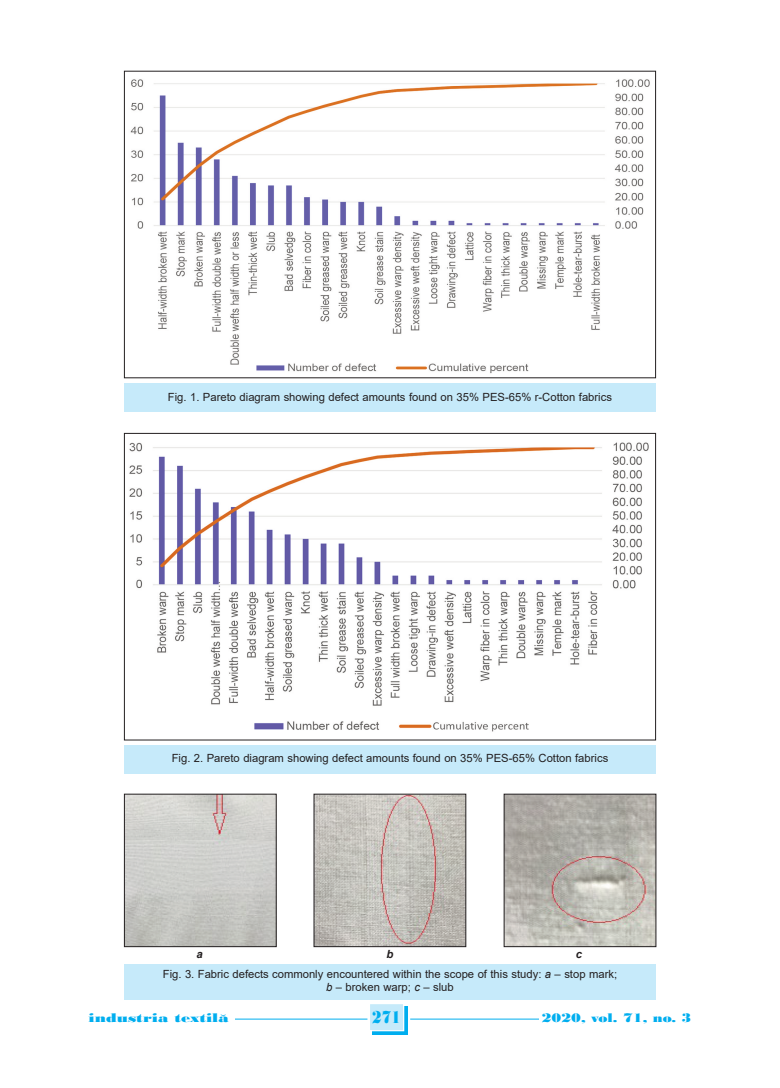
<style>
.page{position:relative;width:780px;height:1088px;background:#fff}
.page>*{position:absolute;margin:0;border:0;box-sizing:border-box;transform-origin:0 0}
.t1{font:18.12px "Bodoni MT Black";color:#00aeef;scale:.8 1}
.t2{font:13.12px "Bodoni MT Black";color:#00aeef;scale:1.3 1}
.t3{font:13.12px "Bodoni MT Black";color:#00aeef;scale:1.14 1}
.t4{font:11.25px/13.5px "Arial";color:#231f20;text-align:center}
.t5{font:italic 700 11.25px "Arial";color:#231f20}
.s1{font-style:italic}
.s2{font-size:15px}
</style>
<div class="page">
<svg style="left:372px;top:1006px;width:36px;height:29px"></svg>
<div style="left:370px;top:1004px;width:33px;height:26px;background:#c6eafa"></div>
<hr style="left:225px;top:1019px;width:142px;height:1px;background:#00aeef">
<hr style="left:410px;top:1019px;width:139px;height:1px;background:#00aeef">
<div style="left:89px;top:1012px;width:146px;height:14px;background:#fff"></div>
<div style="left:539px;top:1012px;width:152px;height:14px;background:#fff"></div>
<div style="left:124px;top:383px;width:532px;height:29px;background:#c6eafa"></div>
<img style="left:130px;top:79px;width:520px;height:295px">
<div style="left:124px;top:71px;width:532px;height:307px;border:1px solid #231f20"></div>
<div style="left:124px;top:745px;width:532px;height:28px;background:#c6eafa"></div>
<img style="left:129px;top:442px;width:520px;height:290px">
<div style="left:124px;top:433px;width:532px;height:307px;border:1px solid #231f20"></div>
<div style="left:124px;top:964px;width:532px;height:35px;background:#c6eafa"></div>
<img style="left:126px;top:796px;width:148px;height:149px">
<div style="left:124px;top:794px;width:152px;height:153px;border:1px solid #231f20"></div>
<img style="left:315px;top:796px;width:149px;height:149px">
<div style="left:313px;top:794px;width:153px;height:153px;border:1px solid #231f20"></div>
<img style="left:505px;top:796px;width:149px;height:149px">
<div style="left:503px;top:794px;width:153px;height:153px;border:1px solid #231f20"></div>
<p class="t4" style="left:168px;top:390px;width:445px">Fig. 1. Pareto diagram showing defect amounts found on 35% PES-65% r-Cotton fabrics</p>
<p class="t4" style="left:172px;top:751px;width:438px">Fig. 2. Pareto diagram showing defect amounts found on 35% PES-65% Cotton fabrics</p>
<p class="t5" style="left:196px;top:948px;width:8px">a</p>
<p class="t5" style="left:386px;top:948px;width:8px">b</p>
<p class="t5" style="left:575px;top:948px;width:8px">c</p>
<p class="t4" style="left:163px;top:967px;width:456px">Fig. 3. Fabric defects commonly encountered within the scope of this study: <span class="s1">a</span> – stop mark; <span class="s1">b</span> – broken warp; <span class="s1">c</span> – slub</p>
<p class="t2" style="left:89px;top:1010px;width:109px">industria textila<span class="s2">˘</span></p>
<h1 class="t1" style="left:372px;top:1006px;width:37px">271</h1>
<p class="t3" style="left:541px;top:1010px;width:133px">2020, vol. 71, no. 3</p>
</div>
